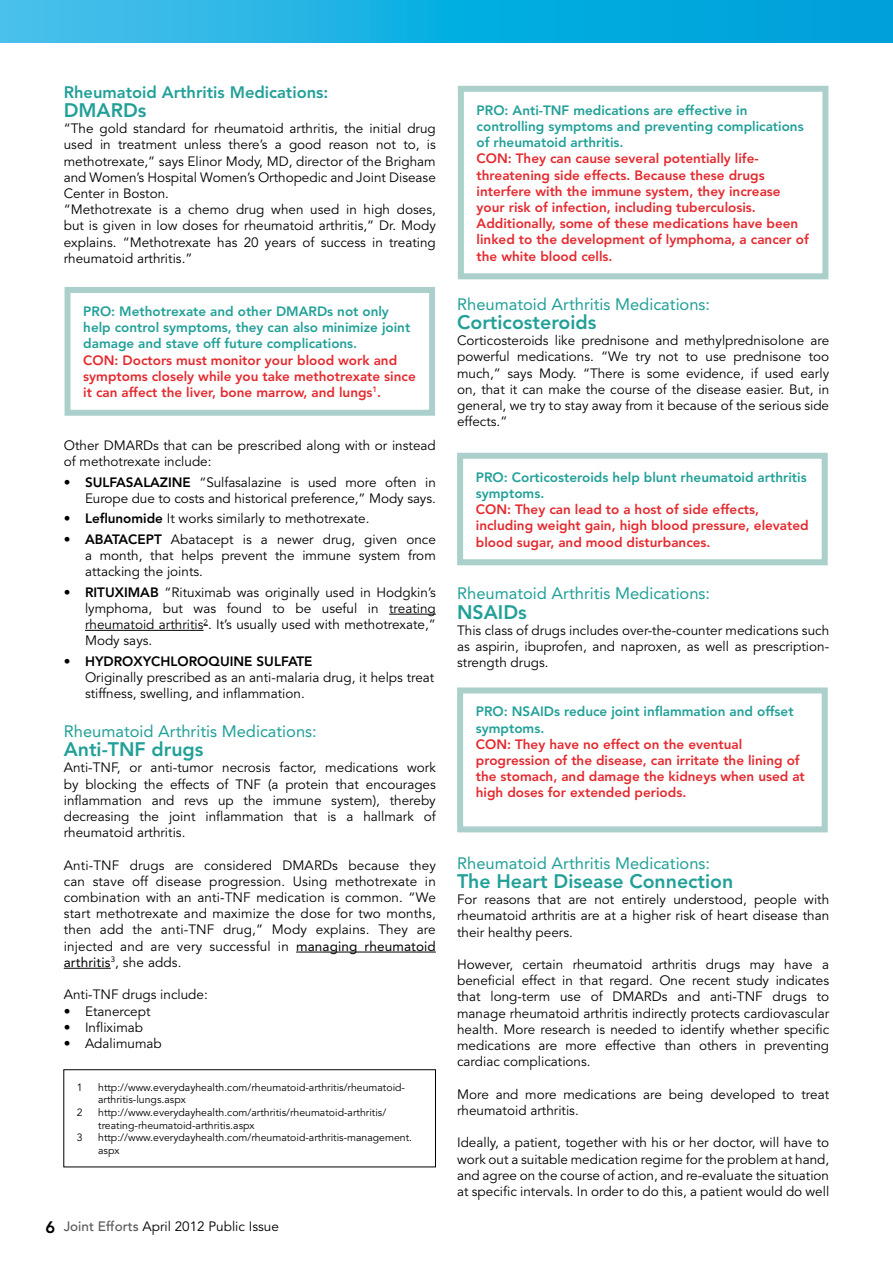
<style>
.page{position:relative;width:893px;height:1263px;background:#fff}
.page>*{position:absolute;margin:0;border:0;box-sizing:border-box;transform-origin:0 0}
.t1{font:800 19.5px "Avenir LT Std";color:#22a098}
.t2{font:16.5px "Avenir LT Std";color:#22a098}
.t3{font:800 16.5px "Avenir LT Std";color:#22a098}
.t4{font:13.5px/16.2px "Avenir LT Std";color:#000;text-align:justify}
.t5{font:800 13.5px/16.2px "Avenir LT Std";color:#e42a2f}
.t6{font:800 13.5px/16.2px "Avenir LT Std";color:#22a098}
.t7{font:800 13.5px "Avenir LT Std";color:#000}
.t8{font:10.5px/12.6px "Avenir LT Std";color:#000}
.s1{font-weight:800}
.s2{font-weight:400}
.s3{font-style:inherit}
.s4{font-weight:800;font-size:16.5px}
.s5{font-weight:500;color:#58585a}
</style>
<div class="page">
<div style="left:65px;top:287px;width:370px;height:129px;border:6px solid #abd0cb"></div>
<hr style="left:389px;top:614px;width:47px;height:1px;background:#000">
<hr style="left:85px;top:630px;width:119px;height:1px;background:#000">
<hr style="left:296px;top:952px;width:140px;height:1px;background:#000">
<hr style="left:64px;top:968px;width:47px;height:1px;background:#000">
<div style="left:458px;top:86px;width:370px;height:193px;border:6px solid #abd0cb"></div>
<div style="left:457px;top:453px;width:371px;height:112px;border:6px solid #abd0cb"></div>
<div style="left:457px;top:687px;width:371px;height:145px;border:6px solid #abd0cb"></div>
<div style="left:63px;top:1069px;width:373px;height:98px;border:1px solid #000"></div>
<svg style="left:0;top:0;width:893px;height:43px;background:#16afe2"></svg>
<p class="t3" style="left:64px;top:82px;width:266px">Rheumatoid Arthritis Medications:</p>
<h1 class="t1" style="left:64px;top:99px;width:84px">DMARDs</h1>
<p class="t4" style="left:64px;top:121px;width:374px;text-align:left">“The gold standard for rheumatoid arthritis, the initial drug used in treatment unless there’s a good reason not to, is methotrexate,” says Elinor Mody, MD, director of the Brigham and Women’s Hospital Women’s Orthopedic and Joint Disease Center in Boston.<br>“Methotrexate is a chemo drug when used in high doses, but is given in low doses for rheumatoid arthritis,” Dr. Mody explains. “Methotrexate has 20 years of success in treating rheumatoid arthritis.”</p>
<p class="t6" style="left:83px;top:303px;width:328px">Pro: Methotrexate and other DMARDs not only help control symptoms, they can also minimize joint damage and stave off future complications.</p>
<p class="t5" style="left:83px;top:352px;width:334px">Con: Doctors must monitor your blood work and symptoms closely while you take methotrexate since it can affect the liver, bone marrow, and lungs<sup>1</sup>.</p>
<p class="t4" style="left:64px;top:438px;width:373px">Other DMARDs that can be prescribed along with or instead of methotrexate include:</p>
<p class="t4" style="left:64px;top:474px;width:374px;text-align:right"><span class="s1">• Sulfasalazine</span> “Sulfasalazine is used more often in<br>Europe due to costs and historical preference,” Mody says.</p>
<p class="t4" style="left:64px;top:511px;width:307px"><span class="s1">• Leflunomide</span> It works similarly to methotrexate.</p>
<p class="t7" style="left:64px;top:531px;width:91px"><span class="s2">•</span> Abatacept</p>
<p class="t4" style="left:85px;top:531px;width:352px;text-indent:86px">Abatacept is a newer drug, given once a month, that helps prevent the immune system from attacking the joints.</p>
<p class="t4" style="left:85px;top:584px;width:352px;text-indent:-21px"><span class="s1">• Rituximab</span> “Rituximab was originally used in Hodgkin’s lymphoma, but was found to be useful in treating rheumatoid arthritis<sup>2</sup>. It’s usually used with methotrexate,” Mody says.</p>
<p class="t7" style="left:64px;top:653px;width:250px">• Hydroxych loroquine s ulfate</p>
<p class="t4" style="left:85px;top:669px;width:351px">Originally prescribed as an anti-malaria drug, it helps treat stiffness, swelling, and inflammation.</p>
<p class="t2" style="left:64px;top:721px;width:255px">Rheumatoid Arthritis Medications:</p>
<h1 class="t1" style="left:64px;top:738px;width:141px">Anti-TNF drugs</h1>
<p class="t4" style="left:64px;top:760px;width:374px">Anti-TNF, or anti-tumor necrosis factor, medications work by blocking the effects of TNF (a protein that encourages inflammation and revs up the immune system), thereby decreasing the joint inflammation that is a hallmark of rheumatoid arthritis.</p>
<p class="t4" style="left:64px;top:857px;width:374px">Anti-TNF drugs are considered DMARDs because they can stave off disease progression. Using methotrexate in combination with an anti-TNF medication is common. “We start methotrexate and maximize the dose for two months, then add the anti-TNF drug,” Mody explains. They are injected and are very successful in <span class="s3">managing rheumatoid arthritis</span><sup>3</sup>, she adds.</p>
<p class="t4" style="left:64px;top:987px;width:145px">Anti-TNF drugs include:</p>
<p class="t4" style="left:64px;top:1003px;width:88px">• Etanercept</p>
<p class="t4" style="left:64px;top:1019px;width:81px">• Infliximab</p>
<p class="t4" style="left:64px;top:1035px;width:100px">• Adalimumab</p>
<p class="t8" style="left:77px;top:1081px;width:7px">1</p>
<p class="t8" style="left:98px;top:1081px;width:308px">http://www.everydayhealth.com/rheumatoid-arthritis/rheumatoid&shy;arthritis-lungs.aspx</p>
<p class="t8" style="left:77px;top:1106px;width:7px">2</p>
<p class="t8" style="left:98px;top:1106px;width:290px">http://www.everydayhealth.com/arthritis/rheumatoid-arthritis/ treating-rheumatoid-arthritis.aspx</p>
<p class="t8" style="left:77px;top:1131px;width:7px">3</p>
<p class="t8" style="left:98px;top:1131px;width:315px">http://www.everydayhealth.com/rheumatoid-arthritis-management. aspx</p>
<p class="t4" style="left:46px;top:1218px;width:235px"><span class="s4">6</span> <span class="s5">Joint Efforts</span> April 2012 Public Issue</p>
<p class="t6" style="left:477px;top:102px;width:329px">Pro: Anti-TNF medications are effective in controlling symptoms and preventing complications of rheumatoid arthritis.</p>
<p class="t5" style="left:477px;top:151px;width:334px">Con: They can cause several potentially life&shy;threatening side effects. Because these drugs interfere with the immune system, they increase your risk of infection, including tuberculosis.<br>Additionally, some of these medications have been linked to the development of lymphoma, a cancer of the white blood cells.</p>
<p class="t2" style="left:457px;top:294px;width:255px">Rheumatoid Arthritis Medications:</p>
<h1 class="t1" style="left:457px;top:311px;width:141px">Corticosteroids</h1>
<p class="t4" style="left:457px;top:333px;width:374px">Corticosteroids like prednisone and methylprednisolone are powerful medications. “We try not to use prednisone too much,” says Mody. “There is some evidence, if used early on, that it can make the course of the disease easier. But, in general, we try to stay away from it because of the serious side effects.”</p>
<p class="t6" style="left:476px;top:469px;width:332px">Pro: Corticosteroids help blunt rheumatoid arthritis symptoms.</p>
<p class="t5" style="left:476px;top:501px;width:334px">Con: They can lead to a host of side effects, including weight gain, high blood pressure, elevated blood sugar, and mood disturbances.</p>
<p class="t2" style="left:457px;top:584px;width:255px">Rheumatoid Arthritis Medications:</p>
<h1 class="t1" style="left:457px;top:600px;width:71px">NSAIDs</h1>
<p class="t4" style="left:457px;top:622px;width:374px">This class of drugs includes over-the-counter medications such as aspirin, ibuprofen, and naproxen, as well as prescription&shy;strength drugs.</p>
<p class="t6" style="left:476px;top:704px;width:319px">Pro: NSAIDs reduce joint inflammation and offset symptoms.</p>
<p class="t5" style="left:476px;top:736px;width:330px">Con: They have no effect on the eventual progression of the disease, can irritate the lining of the stomach, and damage the kidneys when used at high doses for extended periods.</p>
<p class="t2" style="left:457px;top:853px;width:255px">Rheumatoid Arthritis Medications:</p>
<h1 class="t1" style="left:457px;top:870px;width:278px">The H eart Disease Connection</h1>
<p class="t4" style="left:457px;top:892px;width:374px">For reasons that are not entirely understood, people with rheumatoid arthritis are at a higher risk of heart disease than their healthy peers.</p>
<p class="t4" style="left:457px;top:957px;width:374px">However, certain rheumatoid arthritis drugs may have a beneficial effect in that regard. One recent study indicates that long-term use of DMARDs and anti-TNF drugs to manage rheumatoid arthritis indirectly protects cardiovascular health. More research is needed to identify whether specific medications are more effective than others in preventing cardiac complications.</p>
<p class="t4" style="left:457px;top:1086px;width:374px">More and more medications are being developed to treat rheumatoid arthritis.</p>
<p class="t4" style="left:457px;top:1135px;width:374px">Ideally, a patient, together with his or her doctor, will have to work out a suitable medication regime for the problem at hand, and agree on the course of action, and re-evaluate the situation at specific intervals. In order to do this, a patient would do well</p>
</div>
